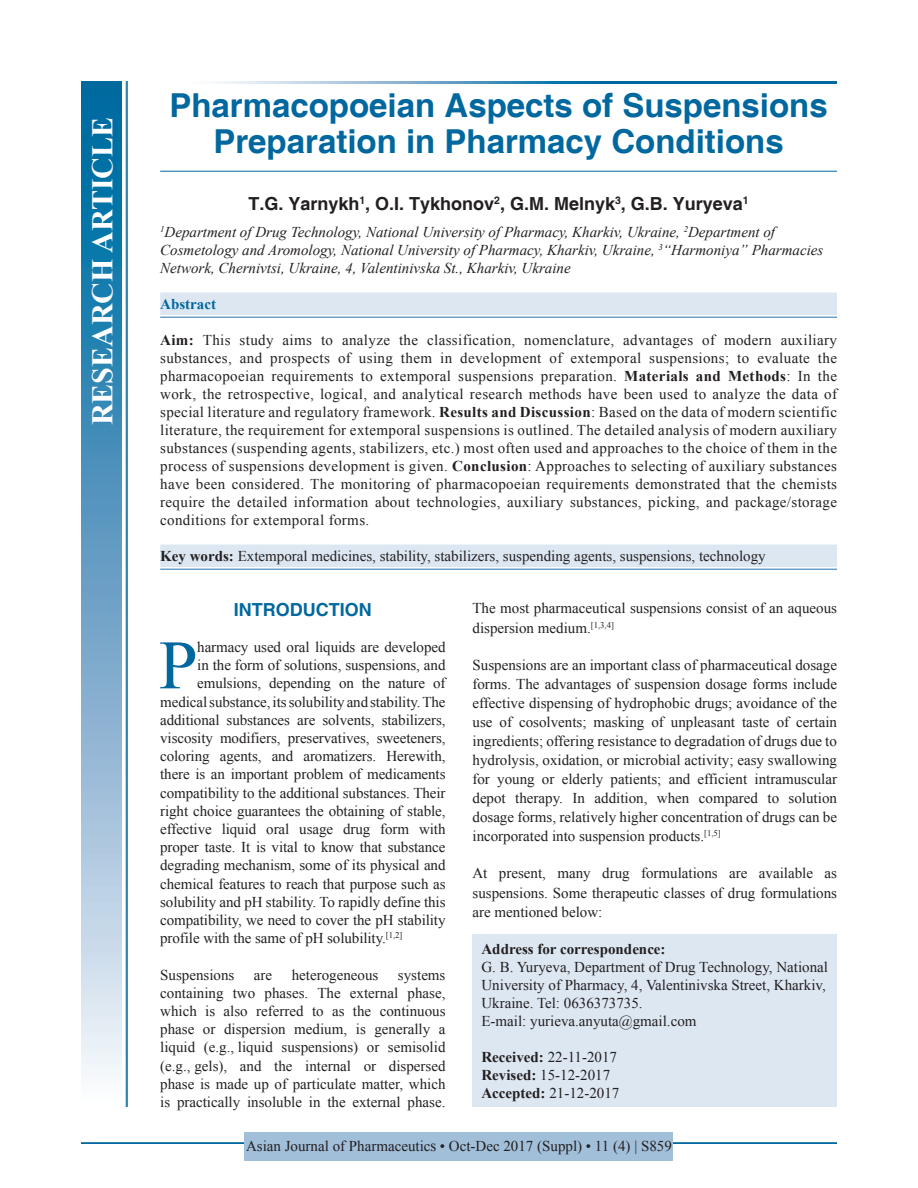
<style>
.page{position:relative;width:918px;height:1188px;background:#fff}
.page>*{position:absolute;margin:0;border:0;box-sizing:border-box;transform-origin:0 0}
.DROP_CAP_TX{font:69.3px "Times New Roman";color:#00689e}
.AT{font:700 33px/36px "Helvetica";color:#00689e;text-align:center}
.AH{font:700 30px "Times New Roman";color:#fff}
.AU{font:700 18px "Helvetica";color:#231f20}
.t1{font:700 18px "Helvetica";color:#00689e}
.ABS_1{font:15px/18px "Times New Roman";letter-spacing:.025em;color:#231f20;text-align:justify}
.TX{font:15px/19px "Times New Roman";color:#231f20;text-align:justify}
.DROP_CAP_TX-2{font:15px "Times New Roman";letter-spacing:-.005em;color:#231f20}
.AFF{font:italic 15px/18px "Times New Roman";color:#231f20}
.ADD{font:15px/18px "Times New Roman";color:#231f20}
.TX_No_After_Space{font:15px/19px "Times New Roman";color:#231f20;text-align:justify}
.RF{font:15px "Times New Roman";color:#231f20}
.KWD_1_L{font:15px "Times New Roman";color:#231f20}
.HIS{font:15px/18px "Times New Roman";color:#231f20}
.ABS{font:700 15px "Times New Roman";color:#00689e}
.s1{font-weight:700}
</style>
<div class="page">
<hr style="left:81px;top:1142px;width:756px;height:2px;background:#00689e">
<div style="left:245px;top:1132px;width:428px;height:28px;background:#a2bfda"></div>
<hr style="left:160px;top:171px;width:677px;height:1px;background:#00689e">
<div style="left:160px;top:293px;width:677px;height:22px;background:#dde7f2"></div>
<hr style="left:160px;top:317px;width:677px;height:1px;background:#6d9fc6">
<div style="left:160px;top:545px;width:677px;height:22px;background:#dde7f2"></div>
<hr style="left:160px;top:569px;width:677px;height:1px;background:#6d9fc6">
<svg style="left:215px;top:81px;width:622px;height:3px;background:#4d94bc"></svg>
<div style="left:81px;top:81px;width:41px;height:1026px;background:linear-gradient(to bottom,#005e9a,#f6f0f9)"></div>
<hr style="left:127px;top:81px;width:1px;height:1026px;background:#00689e">
<hr style="left:126px;top:81px;width:1px;height:1026px;background:#00689e">
<div style="left:472px;top:935px;width:365px;height:172px;background:#dde7f2"></div>
<p class="AH" style="left:81px;top:425px;width:310px;rotate:-90deg">RESEARCH ARTICLE</p>
<p class="AT" style="left:169px;top:89px;width:660px">Pharmacopoeian Aspects of Suspensions<br>Preparation in Pharmacy Conditions</p>
<p class="AU" style="left:248px;top:193px;width:502px">T.G. Yarnykh<sup>1</sup>, O.I. Tykhonov<sup>2</sup>, G.M. Melnyk<sup>3</sup>, G.B. Yuryeva<sup>1</sup></p>
<p class="AFF" style="left:160px;top:223px;width:665px"><sup>1</sup>Department of Drug Technology, National University of Pharmacy, Kharkiv, Ukraine, <sup>2</sup>Department of<br>Cosmetology and Aromology, National University of Pharmacy, Kharkiv, Ukraine, <sup>3</sup>“Harmoniya” Pharmacies<br>Network, Chernivtsi, Ukraine, 4, Valentinivska St., Kharkiv, Ukraine</p>
<p class="ABS" style="left:160px;top:293px;width:57px">Abstract</p>
<p class="ABS_1" style="left:160px;top:331px;width:678px"><span class="s1">Aim:</span> This study aims to analyze the classification, nomenclature, advantages of modern auxiliary substances, and prospects of using them in development of extemporal suspensions; to evaluate the pharmacopoeian requirements to extemporal suspensions preparation. <span class="s1">Materials and Methods</span>: In the work, the retrospective, logical, and analytical research methods have been used to analyze the data of special literature and regulatory framework. <span class="s1">Results and Discussion</span>: Based on the data of modern scientific literature, the requirement for extemporal suspensions is outlined. The detailed analysis of modern auxiliary substances (suspending agents, stabilizers, etc.) most often used and approaches to the choice of them in the process of suspensions development is given. <span class="s1">Conclusion</span>: Approaches to selecting of auxiliary substances have been considered. The monitoring of pharmacopoeian requirements demonstrated that the chemists require the detailed information about technologies, auxiliary substances, picking, and package/storage conditions for extemporal forms.</p>
<p class="KWD_1_L" style="left:160px;top:545px;width:607px"><span class="s1">Key words:</span> Extemporal medicines, stability, stabilizers, suspending agents, suspensions, technology</p>
<h1 class="t1" style="left:234px;top:599px;width:139px">INTRODUCTION</h1>
<p class="DROP_CAP_TX" style="left:159px;top:616px;width:40px">P</p>
<p class="DROP_CAP_TX-2" style="left:197px;top:637px;width:250px">harmacy used oral liquids are developed</p>
<p class="TX" style="left:472px;top:598px;width:366px">The most pharmaceutical suspensions consist of an aqueous dispersion medium.<sup>[1,3,4]</sup></p>
<p class="TX" style="left:472px;top:655px;width:366px">Suspensions are an important class of pharmaceutical dosage forms. The advantages of suspension dosage forms include effective dispensing of hydrophobic drugs; avoidance of the use of cosolvents; masking of unpleasant taste of certain ingredients; offering resistance to degradation of drugs due to hydrolysis, oxidation, or microbial activity; easy swallowing for young or elderly patients; and efficient intramuscular depot therapy. In addition, when compared to solution dosage forms, relatively higher concentration of drugs can be incorporated into suspension products.<sup>[1,5]</sup></p>
<p class="TX_No_After_Space" style="left:472px;top:863px;width:366px">At present, many drug formulations are available as suspensions. Some therapeutic classes of drug formulations are mentioned below:</p>
<p class="DROP_CAP_TX-2" style="left:197px;top:655px;width:250px">in the form of solutions, suspensions, and</p>
<p class="DROP_CAP_TX-2" style="left:197px;top:673px;width:250px">emulsions, depending on the nature of</p>
<p class="DROP_CAP_TX-2" style="left:160px;top:691px;width:287px">medical substance, its solubility and stability. The</p>
<p class="DROP_CAP_TX-2" style="left:160px;top:709px;width:287px">additional substances are solvents, stabilizers,</p>
<p class="DROP_CAP_TX-2" style="left:160px;top:727px;width:287px">viscosity modifiers, preservatives, sweeteners,</p>
<p class="DROP_CAP_TX-2" style="left:160px;top:746px;width:287px">coloring agents, and aromatizers. Herewith,</p>
<p class="DROP_CAP_TX-2" style="left:160px;top:764px;width:287px">there is an important problem of medicaments</p>
<p class="DROP_CAP_TX-2" style="left:160px;top:782px;width:287px">compatibility to the additional substances. Their</p>
<p class="DROP_CAP_TX-2" style="left:160px;top:800px;width:287px">right choice guarantees the obtaining of stable,</p>
<p class="DROP_CAP_TX-2" style="left:160px;top:818px;width:287px">effective liquid oral usage drug form with</p>
<p class="DROP_CAP_TX-2" style="left:160px;top:837px;width:287px">proper taste. It is vital to know that substance</p>
<p class="DROP_CAP_TX-2" style="left:160px;top:855px;width:287px">degrading mechanism, some of its physical and</p>
<p class="DROP_CAP_TX-2" style="left:160px;top:873px;width:287px">chemical features to reach that purpose such as</p>
<p class="DROP_CAP_TX-2" style="left:160px;top:891px;width:287px">solubility and pH stability. To rapidly define this</p>
<p class="DROP_CAP_TX-2" style="left:160px;top:909px;width:287px">compatibility, we need to cover the pH stability</p>
<p class="DROP_CAP_TX-2" style="left:160px;top:928px;width:244px">profile with the same of pH solubility.<sup>[1,2]</sup></p>
<p class="TX" style="left:160px;top:964px;width:76px">Suspensions</p>
<p class="TX" style="left:254px;top:964px;width:20px">are</p>
<p class="TX" style="left:292px;top:964px;width:88px">heterogeneous</p>
<p class="ADD" style="left:482px;top:940px;width:348px"><span class="s1">Address for correspondence:<br></span>G. B. Yuryeva, Department of Drug Technology, National University of Pharmacy, 4, Valentinivska Street, Kharkiv, Ukraine. Tel: 0636373735.<br>E-mail: yurieva.anyuta@gmail.com</p>
<p class="HIS" style="left:482px;top:1048px;width:139px"><span class="s1">Received:</span> 22-11-2017<br><span class="s1">Revised:</span> 15-12-2017<br><span class="s1">Accepted:</span> 21-12-2017</p>
<p class="TX" style="left:160px;top:965px;width:287px;line-height:18.1px;text-indent:238px">systems containing two phases. The external phase, which is also referred to as the continuous phase or dispersion medium, is generally a liquid (e.g., liquid suspensions) or semisolid (e.g., gels), and the internal or dispersed phase is made up of particulate matter, which is practically insoluble in the external phase.</p>
<p class="RF" style="left:277px;top:1133px;width:366px">Asian Journal of Pharmaceutics • Oct-Dec 2017 • 11 (4) | 859</p>
<p class="RF" style="left:246px;top:1136px;width:427px">Asian Journal of Pharmaceutics • Oct-Dec 2017 (Suppl) • 11 (4) | S859</p>
</div>
